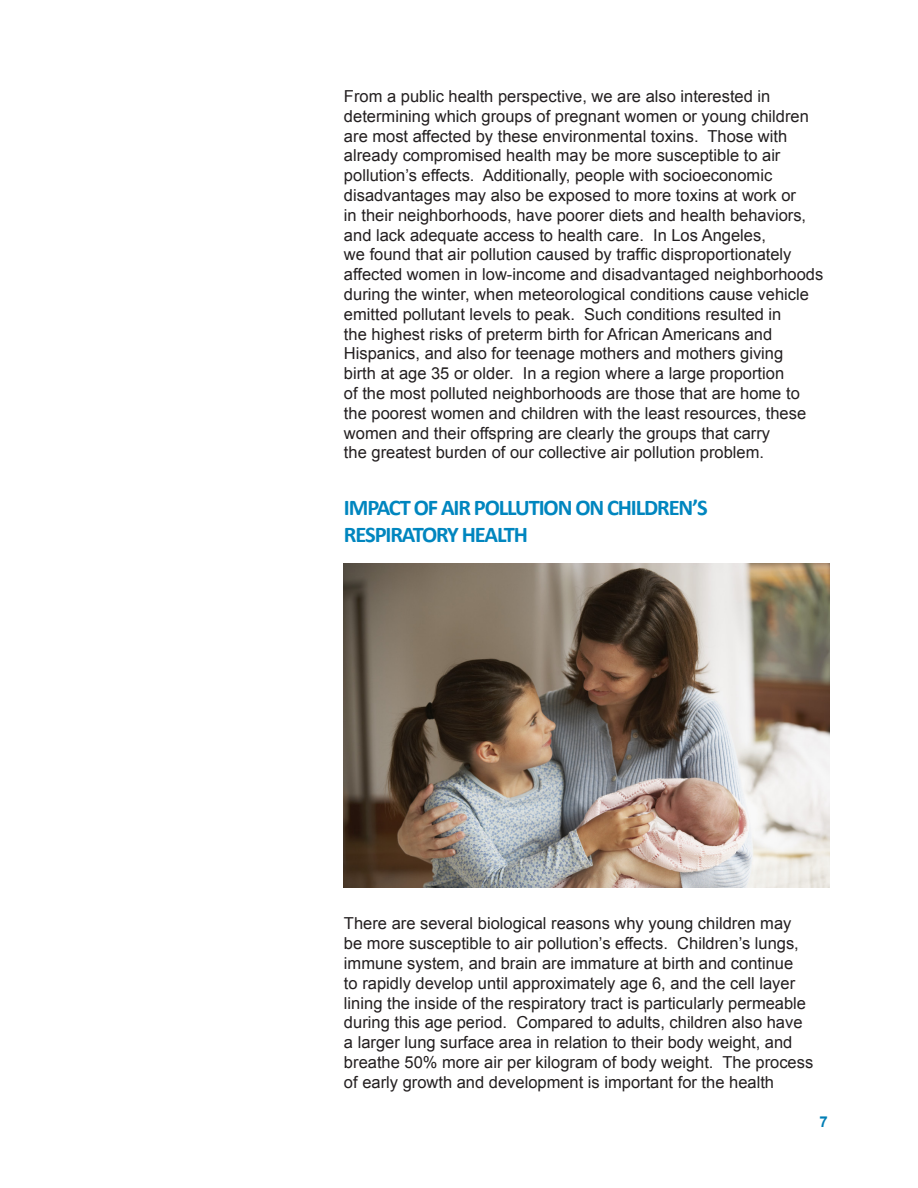
<style>
.page{position:relative;width:918px;height:1188px;background:#fff}
.page>*{position:absolute;margin:0;border:0;box-sizing:border-box;transform-origin:0 0}
.t1{font:700 22.5px/27px "Calibri";letter-spacing:-.05em;color:#0086bf}
.t2{font:16.5px/19.8px "Arial";color:#231f20}
.t3{font:700 15px "Arial";color:#017eb5}
</style>
<div class="page">
<img style="left:344px;top:564px;width:485px;height:323px">
<p class="t2" style="left:344px;top:86px;width:481px">From a public health perspective, we are also interested in determining which groups of pregnant women or young children are most affected by these environmental toxins. Those with already compromised health may be more susceptible to air pollution’s effects. Additionally, people with socioeconomic disadvantages may also be exposed to more toxins at work or<br>in their neighborhoods, have poorer diets and health behaviors, and lack adequate access to health care. In Los Angeles,<br>we found that air pollution caused by traffic disproportionately affected women in low-income and disadvantaged neighborhoods during the winter, when meteorological conditions cause vehicle emitted pollutant levels to peak. Such conditions resulted in<br>the highest risks of preterm birth for African Americans and Hispanics, and also for teenage mothers and mothers giving<br>birth at age 35 or older. In a region where a large proportion<br>of the most polluted neighborhoods are those that are home to the poorest women and children with the least resources, these women and their offspring are clearly the groups that carry<br>the greatest burden of our collective air pollution problem.</p>
<h1 class="t1" style="left:344px;top:496px;width:365px">IMPACT OF AIR POLLUTION ON CHILDREN’S<br>RESPIRATORY HEALTH</h1>
<p class="t2" style="left:344px;top:914px;width:471px">There are several biological reasons why young children may be more susceptible to air pollution’s effects. Children’s lungs, immune system, and brain are immature at birth and continue<br>to rapidly develop until approximately age 6, and the cell layer lining the inside of the respiratory tract is particularly permeable during this age period. Compared to adults, children also have a larger lung surface area in relation to their body weight, and breathe 50% more air per kilogram of body weight. The process of early growth and development is important for the health</p>
<p class="t3" style="left:820px;top:1113px;width:10px">7</p>
</div>
